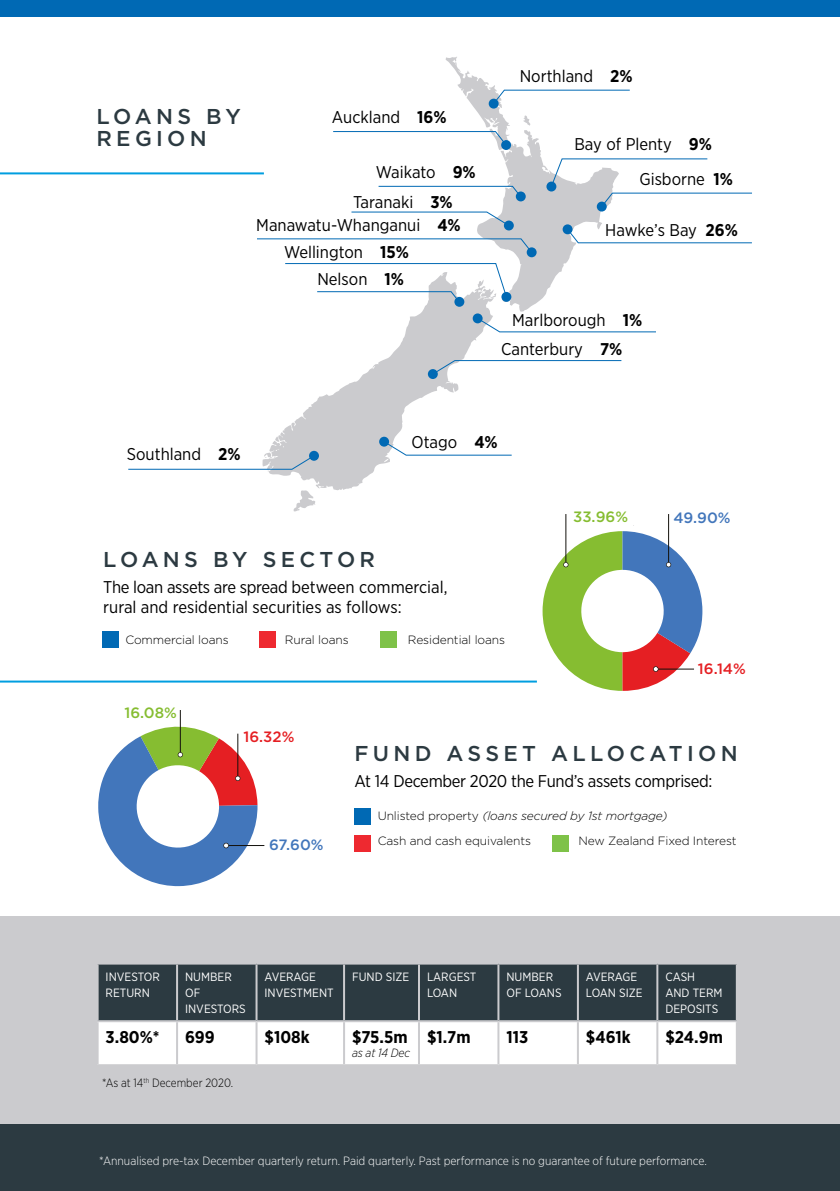
<style>
.page{position:relative;width:840px;height:1191px;background:#fff}
.page>*{position:absolute;margin:0;border:0;box-sizing:border-box;transform-origin:0 0}
.t1{font:500 21.4px/22px "Gotham";letter-spacing:.2em;color:#2c3a41}
.t2{font:17px/20.4px "Gotham Narrow";color:#000}
.t3{font:17px "Gotham Narrow";letter-spacing:-.02em;color:#000}
.t4{font:700 17px "Gotham Narrow";color:#000}
.t5{font:500 15px "Gotham";color:#86bd31}
.t6{font:500 15px "Gotham";letter-spacing:-.005em;color:#4276bb}
.t7{font:500 15px "Gotham";color:#e51f23}
.t8{font:300 12px/25.6px "Gotham";letter-spacing:-.01em;color:#000}
.t9{font:12px/16px "Gotham Narrow";color:#fff}
.t10{font:300 12px "Gotham Narrow";color:#fff}
.t11{font:300 12px "Gotham Narrow";color:#000;scale:.96 1}
.t12{font:italic 300 12px "Gotham Narrow";letter-spacing:-.01em;color:#000}
.s1{font-weight:700}
.s2{font-style:italic}
</style>
<div class="page">
<div style="left:0;top:1124px;width:839px;height:67px;background:#2c3a41"></div>
<div style="left:0;top:0;width:839px;height:17px;background:#0069b4"></div>
<div style="left:0;top:916px;width:839px;height:208px;background:#cbcbce"></div>
<hr style="left:668px;top:514px;width:1px;height:51px;background:#13110c">
<hr style="left:565px;top:514px;width:1px;height:51px;background:#13110c">
<hr style="left:226px;top:845px;width:38px;height:1px;background:#13110c">
<hr style="left:180px;top:710px;width:1px;height:45px;background:#13110c">
<svg style="left:98px;top:723px;width:160px;height:164px"></svg>
<div style="left:102px;top:631px;width:17px;height:17px;background:#0069b4"></div>
<div style="left:259px;top:631px;width:17px;height:17px;background:#ee2930"></div>
<div style="left:380px;top:631px;width:16px;height:17px;background:#7ec248"></div>
<div style="left:354px;top:808px;width:17px;height:17px;background:#0069b4"></div>
<div style="left:354px;top:835px;width:17px;height:16px;background:#ee2930"></div>
<div style="left:551px;top:835px;width:17px;height:16px;background:#7ec248"></div>
<svg style="left:268px;top:306px;width:225px;height:184px"></svg>
<svg style="left:445px;top:57px;width:162px;height:255px"></svg>
<svg style="left:293px;top:490px;width:22px;height:22px"></svg>
<svg style="left:523px;top:115px;width:7px;height:11px"></svg>
<svg style="left:274px;top:436px;width:5px;height:6px"></svg>
<svg style="left:542px;top:525px;width:160px;height:166px"></svg>
<div style="left:501px;top:140px;width:10px;height:10px;background:#0069b4;border-radius:50%"></div>
<svg style="left:333px;top:131px;width:174px;height:15px"></svg>
<div style="left:515px;top:191px;width:10px;height:10px;background:#0069b4;border-radius:50%"></div>
<svg style="left:378px;top:185px;width:146px;height:16px"></svg>
<div style="left:501px;top:292px;width:10px;height:10px;background:#0069b4;border-radius:50%"></div>
<svg style="left:285px;top:262px;width:222px;height:44px"></svg>
<div style="left:546px;top:182px;width:10px;height:9px;background:#0069b4;border-radius:50%"></div>
<svg style="left:488px;top:99px;width:10px;height:10px"></svg>
<svg style="left:492px;top:89px;width:138px;height:16px"></svg>
<svg style="left:562px;top:224px;width:10px;height:10px"></svg>
<svg style="left:566px;top:228px;width:186px;height:16px"></svg>
<svg style="left:427px;top:369px;width:10px;height:10px"></svg>
<svg style="left:431px;top:359px;width:191px;height:16px"></svg>
<div style="left:309px;top:451px;width:10px;height:10px;background:#0069b4;border-radius:50%"></div>
<svg style="left:128px;top:452px;width:187px;height:19px"></svg>
<div style="left:503px;top:220px;width:10px;height:10px;background:#0069b4;border-radius:50%"></div>
<svg style="left:351px;top:211px;width:159px;height:16px"></svg>
<div style="left:379px;top:437px;width:10px;height:9px;background:#0069b4;border-radius:50%"></div>
<svg style="left:382px;top:440px;width:130px;height:16px"></svg>
<svg style="left:472px;top:313px;width:10px;height:10px"></svg>
<svg style="left:476px;top:317px;width:180px;height:16px"></svg>
<div style="left:526px;top:247px;width:10px;height:10px;background:#0069b4;border-radius:50%"></div>
<svg style="left:257px;top:238px;width:275px;height:16px"></svg>
<div style="left:596px;top:202px;width:10px;height:9px;background:#0069b4;border-radius:50%"></div>
<svg style="left:550px;top:158px;width:202px;height:50px"></svg>
<hr style="left:0;top:172px;width:264px;height:2px;background:#009ee0">
<hr style="left:0;top:680px;width:536px;height:2px;background:#009ee0">
<svg style="left:99px;top:964px;width:636px;height:100px"></svg>
<hr style="left:176px;top:964px;width:2px;height:56px;background:#cbcbce">
<hr style="left:255px;top:964px;width:2px;height:56px;background:#cbcbce">
<hr style="left:343px;top:964px;width:2px;height:56px;background:#cbcbce">
<hr style="left:418px;top:964px;width:2px;height:56px;background:#cbcbce">
<hr style="left:497px;top:964px;width:2px;height:56px;background:#cbcbce">
<hr style="left:576px;top:964px;width:2px;height:56px;background:#cbcbce">
<hr style="left:656px;top:964px;width:2px;height:56px;background:#cbcbce">
<hr style="left:97px;top:1020px;width:80px;height:2px;background:#cbcbce">
<hr style="left:177px;top:1020px;width:79px;height:2px;background:#cbcbce">
<hr style="left:176px;top:1022px;width:2px;height:42px;background:#cbcbce">
<hr style="left:256px;top:1020px;width:88px;height:2px;background:#cbcbce">
<hr style="left:255px;top:1022px;width:2px;height:42px;background:#cbcbce">
<hr style="left:344px;top:1020px;width:75px;height:2px;background:#cbcbce">
<hr style="left:343px;top:1022px;width:2px;height:42px;background:#cbcbce">
<hr style="left:419px;top:1020px;width:79px;height:2px;background:#cbcbce">
<hr style="left:418px;top:1022px;width:2px;height:42px;background:#cbcbce">
<hr style="left:498px;top:1020px;width:79px;height:2px;background:#cbcbce">
<hr style="left:497px;top:1022px;width:2px;height:42px;background:#cbcbce">
<hr style="left:577px;top:1020px;width:80px;height:2px;background:#cbcbce">
<hr style="left:576px;top:1022px;width:2px;height:42px;background:#cbcbce">
<hr style="left:657px;top:1020px;width:80px;height:2px;background:#cbcbce">
<hr style="left:656px;top:1022px;width:2px;height:42px;background:#cbcbce">
<p class="t1" style="left:96px;top:105px;width:146px">LOANS BY<br>REGION</p>
<p class="t2" style="left:332px;top:107px;width:116px">Auckland <span class="s1">16%</span></p>
<p class="t2" style="left:376px;top:162px;width:101px">Waikato <span class="s1">9%</span></p>
<p class="t2" style="left:353px;top:191px;width:101px">Taranaki <span class="s1">3%</span></p>
<p class="t2" style="left:256px;top:214px;width:206px">Manawatu-Whanganui <span class="s1">4%</span></p>
<p class="t2" style="left:284px;top:242px;width:126px">Wellington <span class="s1">15%</span></p>
<p class="t2" style="left:317px;top:268px;width:88px">Nelson <span class="s1">1%</span></p>
<p class="t2" style="left:519px;top:65px;width:114px">Northland <span class="s1">2%</span></p>
<p class="t2" style="left:574px;top:133px;width:139px">Bay of Plenty <span class="s1">9%</span></p>
<p class="t2" style="left:639px;top:169px;width:95px">Gisborne <span class="s1">1%</span></p>
<p class="t2" style="left:605px;top:219px;width:134px">Hawke’s Bay <span class="s1">26%</span></p>
<p class="t2" style="left:512px;top:309px;width:131px">Marlborough <span class="s1">1%</span></p>
<p class="t2" style="left:500px;top:339px;width:123px">Canterbury <span class="s1">7%</span></p>
<p class="t2" style="left:127px;top:443px;width:115px">Southland <span class="s1">2%</span></p>
<p class="t2" style="left:411px;top:432px;width:88px">Otago <span class="s1">4%</span></p>
<p class="t5" style="left:573px;top:508px;width:56px">33.96%</p>
<p class="t6" style="left:673px;top:509px;width:59px">49.90%</p>
<p class="t1" style="left:103px;top:547px;width:273px">LOANS BY SECTOR</p>
<p class="t2" style="left:103px;top:576px;width:345px">The loan assets are spread between commercial, rural and residential securities as follows:</p>
<p class="t8" style="left:125px;top:626px;width:105px">Commercial loans</p>
<p class="t8" style="left:285px;top:626px;width:65px">Rural loans</p>
<p class="t8" style="left:408px;top:626px;width:99px">Residential loans</p>
<p class="t5" style="left:124px;top:704px;width:54px">16.08%</p>
<p class="t7" style="left:243px;top:728px;width:52px">16.32%</p>
<p class="t7" style="left:697px;top:660px;width:49px">16.14%</p>
<p class="t6" style="left:269px;top:835px;width:56px">67.60%</p>
<p class="t1" style="left:354px;top:742px;width:384px">FUND ASSET ALLOCATION</p>
<p class="t3" style="left:354px;top:770px;width:359px">At 14 December 2020 the Fund’s assets comprised:</p>
<p class="t8" style="left:377px;top:802px;width:291px">Unlisted property <span class="s2">(loans secured by 1st mortgage)<br></span>Cash and cash equivalents</p>
<p class="t8" style="left:578px;top:828px;width:159px">New Zealand Fixed Interest</p>
<p class="t9" style="left:106px;top:968px;width:56px">INVESTOR<br>RETURN</p>
<p class="t9" style="left:185px;top:968px;width:62px">NUMBER<br>OF<br>INVESTORS</p>
<p class="t9" style="left:264px;top:968px;width:71px">AVERAGE<br>INVESTMENT</p>
<p class="t9" style="left:352px;top:968px;width:59px">FUND SIZE</p>
<p class="t9" style="left:427px;top:968px;width:51px">LARGEST<br>LOAN</p>
<p class="t9" style="left:506px;top:968px;width:57px">NUMBER<br>OF LOANS</p>
<p class="t9" style="left:585px;top:968px;width:58px">AVERAGE<br>LOAN SIZE</p>
<p class="t9" style="left:665px;top:968px;width:59px">CASH<br>AND TERM<br>DEPOSITS</p>
<p class="t4" style="left:106px;top:1026px;width:55px">3.80%*</p>
<p class="t4" style="left:185px;top:1026px;width:31px">699</p>
<p class="t4" style="left:264px;top:1026px;width:46px">$108k</p>
<p class="t4" style="left:352px;top:1026px;width:57px">$75.5m</p>
<p class="t12" style="left:352px;top:1045px;width:59px">as at 14 Dec</p>
<p class="t4" style="left:427px;top:1026px;width:45px">$1.7m</p>
<p class="t4" style="left:506px;top:1026px;width:23px">113</p>
<p class="t4" style="left:585px;top:1026px;width:46px">$461k</p>
<p class="t4" style="left:665px;top:1026px;width:59px">$24.9m</p>
<p class="t11" style="left:102px;top:1075px;width:138px">*As at 14<sup>th</sup> December 2020.</p>
<p class="t10" style="left:99px;top:1153px;width:608px">*Annualised pre-tax December quarterly return. Paid quarterly. Past performance is no guarantee of future performance.</p>
</div>
